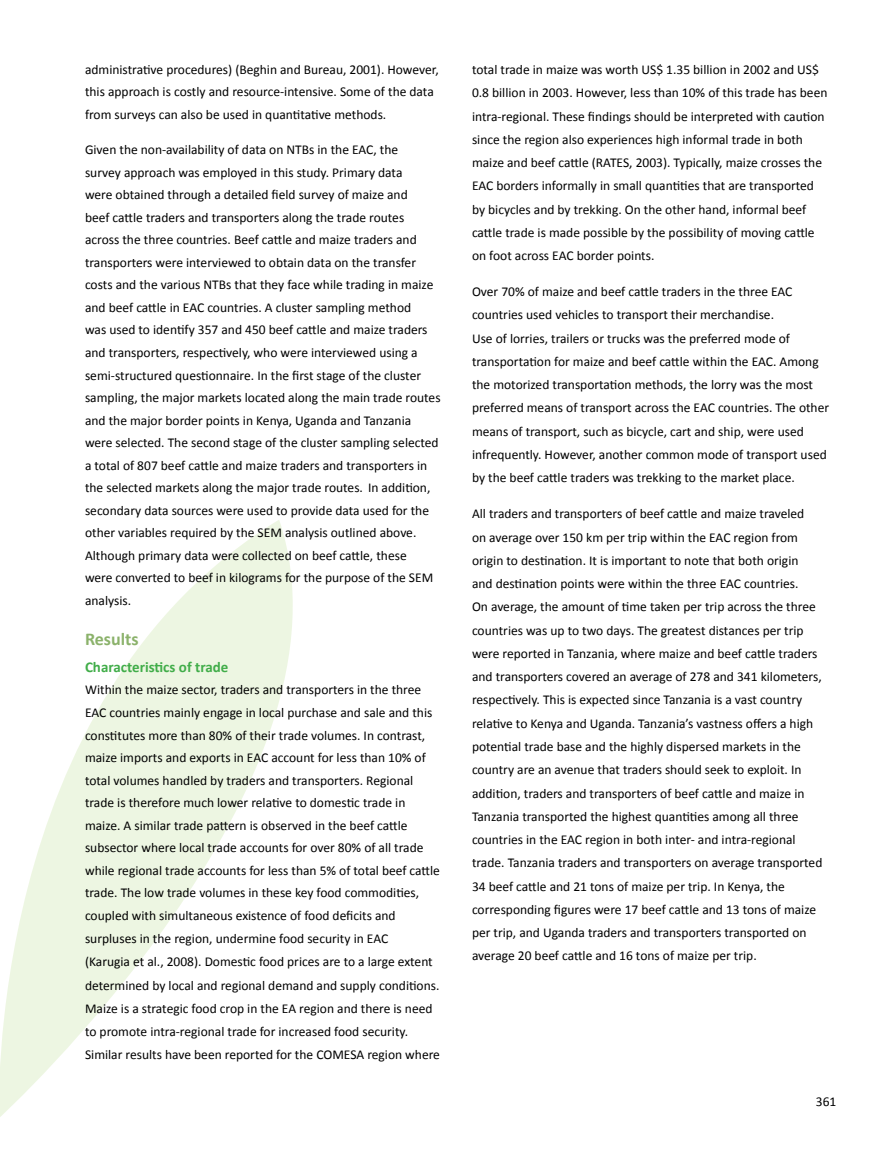
<style>
.page{position:relative;width:893px;height:1149px;background:#fff}
.page>*{position:absolute;margin:0;border:0;box-sizing:border-box;transform-origin:0 0}
.t1{font:700 18px "Calibri";color:#8bb26b}
.t2{font:700 15px "Calibri";color:#41ad49}
.t3{font:13.5px/23.2px "Calibri";color:#000}
</style>
<div class="page">
<svg style="left:0;top:520px;width:293px;height:597px"></svg>
<p class="t3" style="left:85px;top:58px;width:355px;line-height:22.5px">administrative procedures) (Beghin and Bureau, 2001). However, this approach is costly and resource-intensive. Some of the data from surveys can also be used in quantitative methods.</p>
<p class="t3" style="left:85px;top:138px;width:357px;line-height:22.5px">Given the non-availability of data on NTBs in the EAC, the<br>survey approach was employed in this study. Primary data<br>were obtained through a detailed field survey of maize and<br>beef cattle traders and transporters along the trade routes across the three countries. Beef cattle and maize traders and transporters were interviewed to obtain data on the transfer costs and the various NTBs that they face while trading in maize and beef cattle in EAC countries. A cluster sampling method<br>was used to identify 357 and 450 beef cattle and maize traders and transporters, respectively, who were interviewed using a semi-structured questionnaire. In the first stage of the cluster sampling, the major markets located along the main trade routes and the major border points in Kenya, Uganda and Tanzania were selected. The second stage of the cluster sampling selected a total of 807 beef cattle and maize traders and transporters in the selected markets along the major trade routes. In addition, secondary data sources were used to provide data used for the other variables required by the SEM analysis outlined above.<br>Although primary data were collected on beef cattle, these<br>were converted to beef in kilograms for the purpose of the SEM analysis.</p>
<h1 class="t1" style="left:85px;top:628px;width:55px">Results</h1>
<p class="t2" style="left:85px;top:657px;width:145px">Characteristics of trade</p>
<p class="t3" style="left:85px;top:677px;width:356px;line-height:22.8px">Within the maize sector, traders and transporters in the three EAC countries mainly engage in local purchase and sale and this constitutes more than 80% of their trade volumes. In contrast, maize imports and exports in EAC account for less than 10% of total volumes handled by traders and transporters. Regional trade is therefore much lower relative to domestic trade in maize. A similar trade pattern is observed in the beef cattle subsector where local trade accounts for over 80% of all trade while regional trade accounts for less than 5% of total beef cattle trade. The low trade volumes in these key food commodities, coupled with simultaneous existence of food deficits and surpluses in the region, undermine food security in EAC<br>(Karugia et al., 2008). Domestic food prices are to a large extent determined by local and regional demand and supply conditions.<br>Maize is a strategic food crop in the EA region and there is need to promote intra-regional trade for increased food security.<br>Similar results have been reported for the COMESA region where</p>
<p class="t3" style="left:472px;top:57px;width:357px">total trade in maize was worth US$ 1.35 billion in 2002 and US$ 0.8 billion in 2003. However, less than 10% of this trade has been intra-regional. These findings should be interpreted with caution since the region also experiences high informal trade in both maize and beef cattle (RATES, 2003). Typically, maize crosses the EAC borders informally in small quantities that are transported by bicycles and by trekking. On the other hand, informal beef cattle trade is made possible by the possibility of moving cattle on foot across EAC border points.</p>
<p class="t3" style="left:472px;top:279px;width:359px">Over 70% of maize and beef cattle traders in the three EAC countries used vehicles to transport their merchandise.<br>Use of lorries, trailers or trucks was the preferred mode of transportation for maize and beef cattle within the EAC. Among the motorized transportation methods, the lorry was the most preferred means of transport across the EAC countries. The other means of transport, such as bicycle, cart and ship, were used infrequently. However, another common mode of transport used by the beef cattle traders was trekking to the market place.</p>
<p class="t3" style="left:472px;top:501px;width:352px">All traders and transporters of beef cattle and maize traveled<br>on average over 150 km per trip within the EAC region from origin to destination. It is important to note that both origin and destination points were within the three EAC countries.<br>On average, the amount of time taken per trip across the three countries was up to two days. The greatest distances per trip were reported in Tanzania, where maize and beef cattle traders and transporters covered an average of 278 and 341 kilometers, respectively. This is expected since Tanzania is a vast country relative to Kenya and Uganda. Tanzania’s vastness offers a high potential trade base and the highly dispersed markets in the country are an avenue that traders should seek to exploit. In addition, traders and transporters of beef cattle and maize in Tanzania transported the highest quantities among all three countries in the EAC region in both inter- and intra-regional trade. Tanzania traders and transporters on average transported 34 beef cattle and 21 tons of maize per trip. In Kenya, the corresponding figures were 17 beef cattle and 13 tons of maize per trip, and Uganda traders and transporters transported on average 20 beef cattle and 16 tons of maize per trip.</p>
<p class="t3" style="left:816px;top:1089px;width:22px">361</p>
</div>
